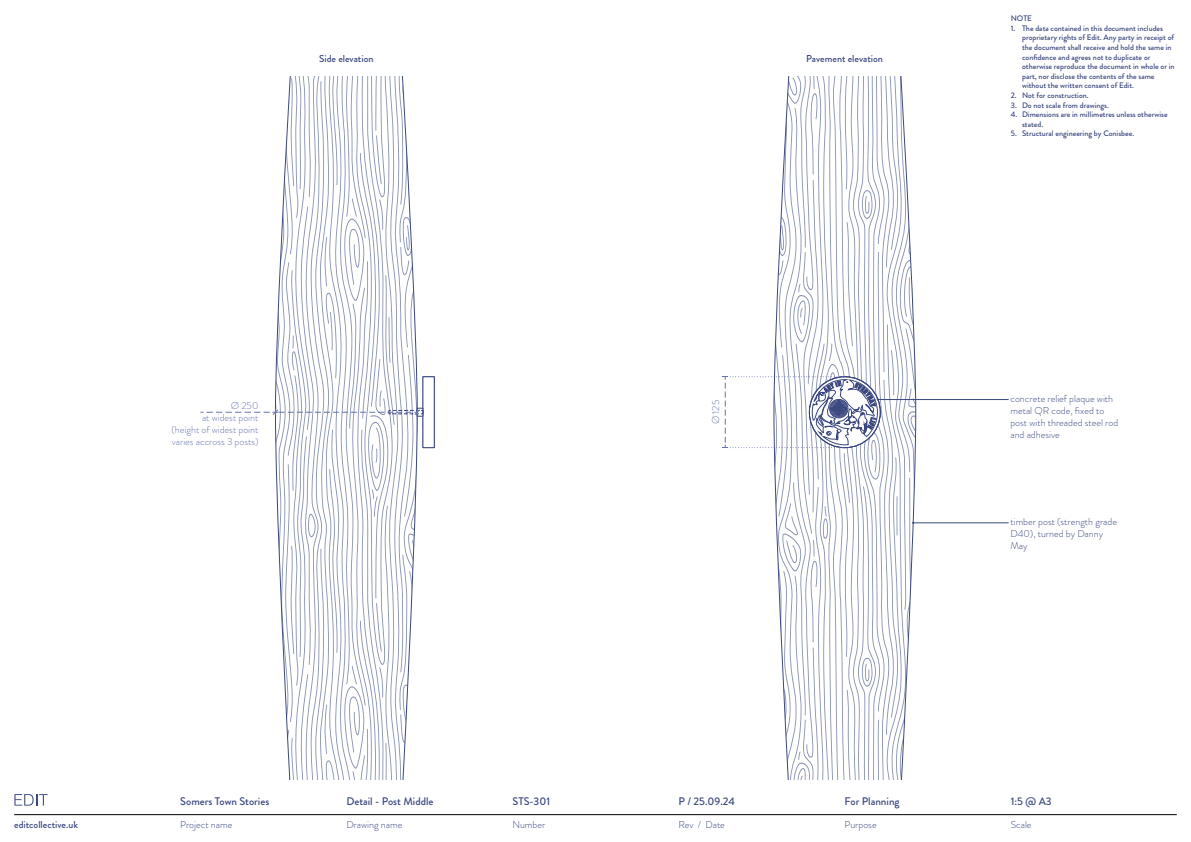
<style>
.page{position:relative;width:1191px;height:842px;background:#fff}
.page>*{position:absolute;margin:0;border:0;box-sizing:border-box;transform-origin:0 0}
.t1{font:500 11px "Brandon Grotesque";color:#3b487f}
.t2{font:300 10px/12px "Brandon Grotesque";color:#3b487f}
.t3{font:300 10px/12px "Brandon Grotesque";color:#6673ad;text-align:right}
.t4{font:500 10px "Brandon Grotesque";color:#3b487f}
.t5{font:500 8px/9.6px "Brandon Grotesque";color:#3b487f}
</style>
<div class="page">
<svg style="left:275px;top:77px;width:142px;height:703px"></svg>
<svg style="left:773px;top:77px;width:143px;height:703px"></svg>
<div style="left:423px;top:376px;width:11px;height:72px;border:1px solid #3b487f"></div>
<div style="left:423px;top:377px;width:11px;height:71px;background:#fff"></div>
<svg style="left:417px;top:408px;width:6px;height:8px"></svg>
<svg style="left:200px;top:409px;width:223px;height:6px"></svg>
<hr style="left:878px;top:399px;width:130px;height:1px;background:#3b487f">
<svg style="left:722px;top:376px;width:158px;height:72px"></svg>
<hr style="left:913px;top:523px;width:95px;height:1px;background:#3b487f">
<hr style="left:14px;top:814px;width:1162px;height:1px;background:#000">
<svg style="left:14px;top:794px;width:34px;height:12px"></svg>
<p class="t4" style="left:319px;top:51px;width:56px">Side elevation</p>
<p class="t4" style="left:806px;top:51px;width:78px">Pavement elevation</p>
<p class="t5" style="left:1010px;top:14px;width:23px">NOTE</p>
<p class="t5" style="left:1022px;top:23px;width:154px;text-indent:-11px">1. The data contained in this document includes proprietary rights of Edit. Any party in receipt of the document shall receive and hold the same in confidence and agrees not to duplicate or otherwise reproduce the document in whole or in part, nor disclose the contents of the same without the written consent of Edit.</p>
<p class="t5" style="left:1010px;top:90px;width:79px">2. Not for construction.</p>
<p class="t5" style="left:1010px;top:100px;width:100px">3. Do not scale from drawings.</p>
<p class="t5" style="left:1022px;top:110px;width:147px;text-indent:-11px">4. Dimensions are in millimetres unless otherwise stated.</p>
<p class="t5" style="left:1010px;top:129px;width:125px">5. Structural engineering by Conisbee.</p>
<p class="t3" style="left:171px;top:400px;width:89px">Ø 250<br>at widest point<br>(height of widest point varies accross 3 posts)</p>
<p class="t3" style="left:709px;top:424px;width:26px;rotate:-90deg">Ø 125</p>
<p class="t2" style="left:1010px;top:392px;width:109px">concrete relief plaque with metal QR code, fixed to post with threaded steel rod and adhesive</p>
<p class="t2" style="left:1010px;top:515px;width:108px">timber post (strength grade<br>D40), turned by Danny<br>May</p>
<h1 class="t1" style="left:180px;top:794px;width:91px">Somers Town Stories</h1>
<h1 class="t1" style="left:346px;top:794px;width:89px">Detail - Post Middle</h1>
<h1 class="t1" style="left:512px;top:794px;width:39px">STS-301</h1>
<h1 class="t1" style="left:678px;top:794px;width:58px">P / 25.09.24</h1>
<h1 class="t1" style="left:844px;top:794px;width:57px">For Planning</h1>
<h1 class="t1" style="left:1010px;top:794px;width:43px">1:5 @ A3</h1>
<p class="t4" style="left:14px;top:817px;width:65px">editcollective.uk</p>
<p class="t2" style="left:180px;top:818px;width:54px">Project name</p>
<p class="t2" style="left:346px;top:818px;width:58px">Drawing name</p>
<p class="t2" style="left:512px;top:818px;width:34px">Number</p>
<p class="t2" style="left:678px;top:818px;width:48px">Rev / Date</p>
<p class="t2" style="left:844px;top:818px;width:34px">Purpose</p>
<p class="t2" style="left:1010px;top:818px;width:22px">Scale</p>
</div>
